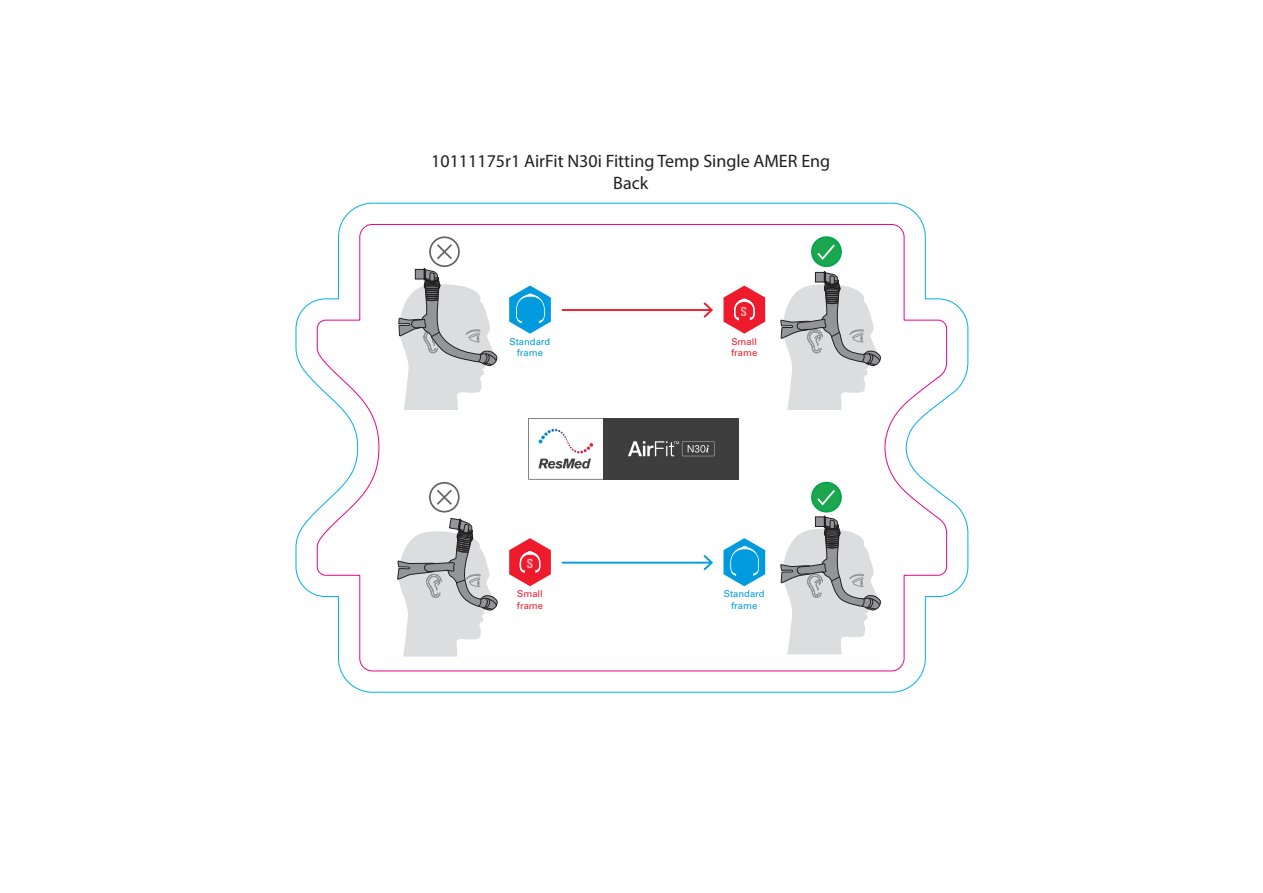
<style>
.page{position:relative;width:1263px;height:893px;background:#fff}
.page>*{position:absolute;margin:0;border:0;box-sizing:border-box;transform-origin:0 0}
.t1{font:18px/21.6px "Myriad Pro";color:#231f20;text-align:center}
.t2{font:700 condensed 12.6px "Univers LT Std";color:#fff}
.t3{font:9.45px/11.2px "Univers LT Std";color:#009bde;text-align:center}
.t4{font:9.45px/11.2px "Univers LT Std";color:#ee1b2d}
</style>
<div class="page">
<svg style="left:295px;top:202px;width:674px;height:491px"></svg>
<svg style="left:316px;top:224px;width:631px;height:448px"></svg>
<p class="t1" style="left:431px;top:150px;width:400px">10111175r1 AirFit N30i Fitting Temp Single AMER Eng<br>Back</p>
<p class="t2" style="left:741px;top:303px;width:9px">S</p>
<p class="t3" style="left:509px;top:336px;width:42px">Standard frame</p>
<p class="t4" style="left:731px;top:336px;width:28px">Small frame</p>
<p class="t2" style="left:526px;top:556px;width:9px">S</p>
<p class="t4" style="left:517px;top:588px;width:28px">Small frame</p>
<p class="t3" style="left:724px;top:588px;width:42px">Standard frame</p>
</div>
